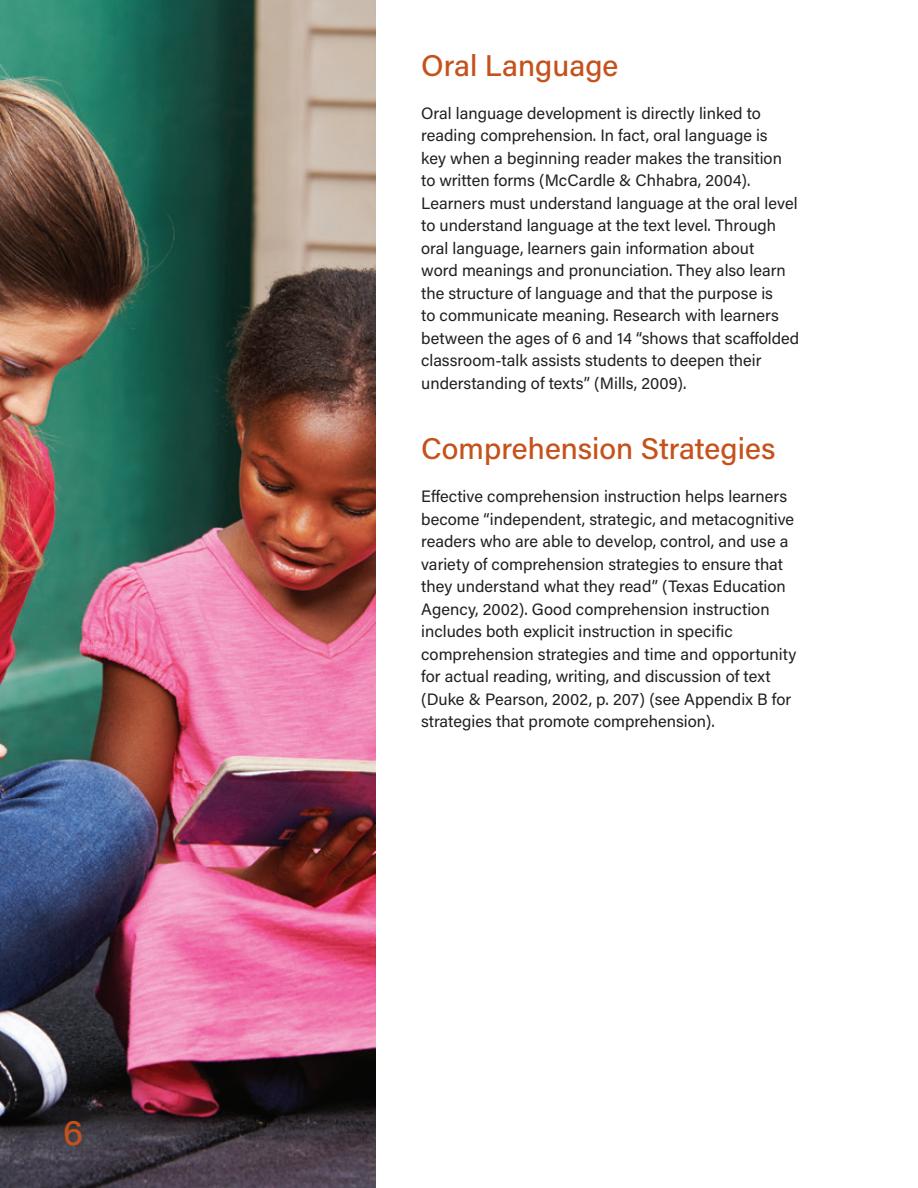
<style>
.page{position:relative;width:918px;height:1188px;background:#fff}
.page>*{position:absolute;margin:0;border:0;box-sizing:border-box;transform-origin:0 0}
.t1{font:36px "Acumin Variable Concept";color:#c5521b}
.Titles{font:30px "Acumin Variable Concept";color:#c5521b}
.Body{font:16.5px/22.5px "Acumin Variable Concept";color:#231f20}
</style>
<div class="page">
<img style="left:0;top:0;width:375px;height:1188px">
<h1 class="t1" style="left:63px;top:1108px;width:21px">6</h1>
<p class="Titles" style="left:421px;top:45px;width:199px">Oral Language</p>
<p class="Body" style="left:421px;top:101px;width:380px">Oral language development is directly linked to reading comprehension. In fact, oral language is<br>key when a beginning reader makes the transition to written forms (McCardle &amp; Chhabra, 2004).<br>Learners must understand language at the oral level to understand language at the text level. Through oral language, learners gain information about<br>word meanings and pronunciation. They also learn the structure of language and that the purpose is<br>to communicate meaning. Research with learners between the ages of 6 and 14 “shows that scaffolded classroom-talk assists students to deepen their understanding of texts” (Mills, 2009).</p>
<p class="Titles" style="left:421px;top:428px;width:356px">Comprehension Strategies</p>
<p class="Body" style="left:421px;top:485px;width:377px">Effective comprehension instruction helps learners become “independent, strategic, and metacognitive readers who are able to develop, control, and use a variety of comprehension strategies to ensure that they understand what they read” (Texas Education Agency, 2002). Good comprehension instruction includes both explicit instruction in specific comprehension strategies and time and opportunity for actual reading, writing, and discussion of text (Duke &amp; Pearson, 2002, p. 207) (see Appendix B for strategies that promote comprehension).</p>
</div>
